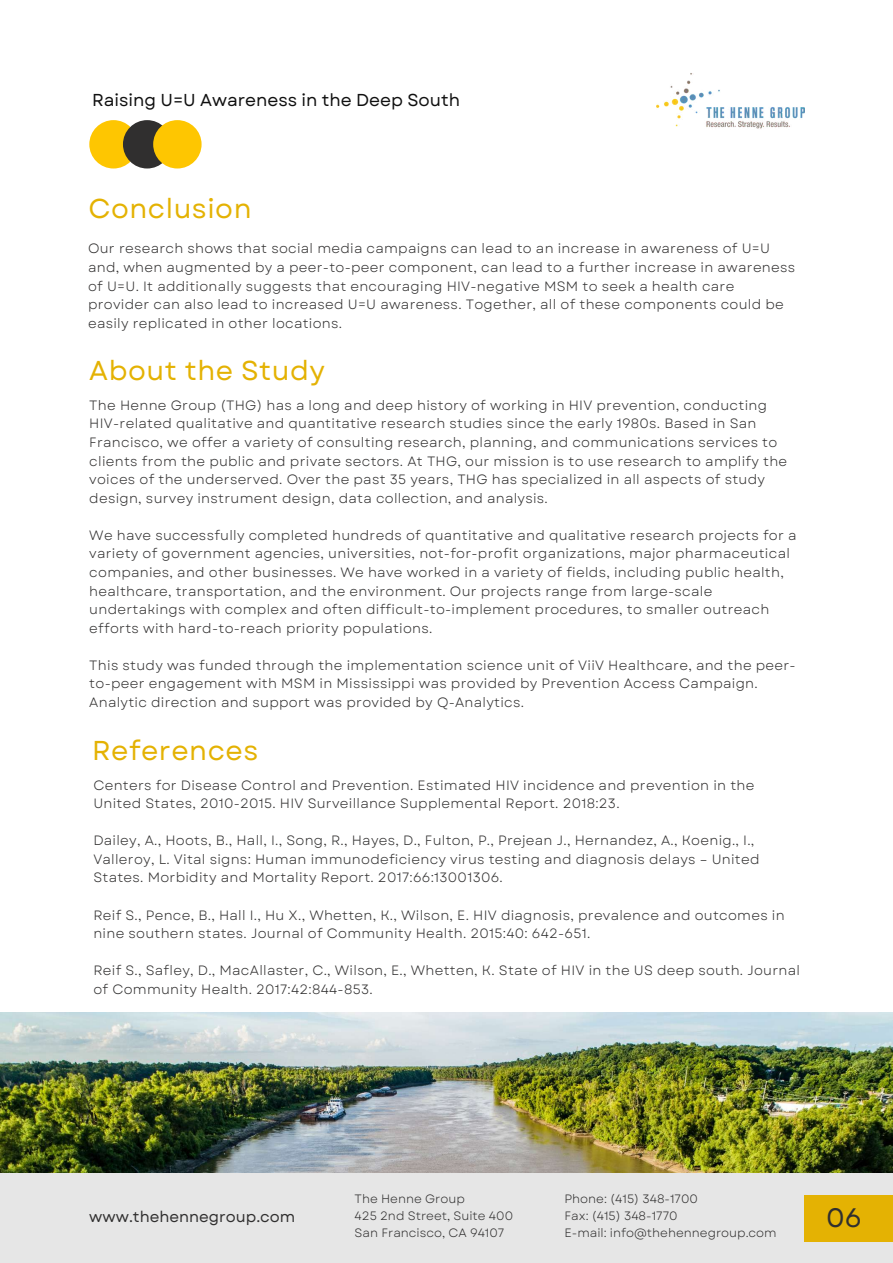
<style>
.page{position:relative;width:893px;height:1263px;background:#fff}
.page>*{position:absolute;margin:0;border:0;box-sizing:border-box;transform-origin:0 0}
.t1{font:27.22px "Garet";letter-spacing:.02em;color:#e4b203}
.t2{font:26.7px "Garet";color:#302f2f}
.t3{font:17.25px "Garet";color:#101010}
.t4{font:15.23px "Garet";color:#302f2f}
.t5{font:13.5px/18.6px "Garet";letter-spacing:.02em;color:#302f2f}
.t6{font:12.08px/16.9px "Garet";color:#302f2f}
</style>
<div class="page">
<img style="left:0;top:1013px;width:893px;height:161px">
<div style="left:0;top:1174px;width:893px;height:89px;background:#e6e6e6"></div>
<img style="left:656px;top:73px;width:148px;height:56px">
<div style="left:804px;top:1195px;width:89px;height:46px;background:#e4b203"></div>
<div style="left:89px;top:120px;width:49px;height:48px;background:#fec601;border-radius:50%"></div>
<div style="left:123px;top:120px;width:48px;height:48px;background:#302f2f;border-radius:50%"></div>
<div style="left:153px;top:120px;width:49px;height:48px;background:#fec601;border-radius:50%"></div>
<p class="t3" style="left:92px;top:87px;width:369px">Raising U=U Awareness in the Deep South</p>
<h1 class="t1" style="left:88px;top:189px;width:165px">Conclusion</h1>
<p class="t5" style="left:88px;top:239px;width:708px">Our research shows that social media campaigns can lead to an increase in awareness of U=U and, when augmented by a peer-to-peer component, can lead to a further increase in awareness of U=U. It additionally suggests that encouraging HIV-negative MSM to seek a health care provider can also lead to increased U=U awareness. Together, all of these components could be easily replicated in other locations.</p>
<h1 class="t1" style="left:89px;top:351px;width:237px">About the Study</h1>
<p class="t5" style="left:89px;top:396px;width:699px">The Henne Group (THG) has a long and deep history of working in HIV prevention, conducting HIV-related qualitative and quantitative research studies since the early 1980s. Based in San Francisco, we offer a variety of consulting research, planning, and communications services to clients from the public and private sectors. At THG, our mission is to use research to amplify the voices of the underserved. Over the past 35 years, THG has specialized in all aspects of study design, survey instrument design, data collection, and analysis.</p>
<p class="t5" style="left:89px;top:526px;width:708px">We have successfully completed hundreds of quantitative and qualitative research projects for a variety of government agencies, universities, not-for-profit organizations, major pharmaceutical companies, and other businesses. We have worked in a variety of fields, including public health, healthcare, transportation, and the environment. Our projects range from large-scale undertakings with complex and often difficult-to-implement procedures, to smaller outreach efforts with hard-to-reach priority populations.</p>
<p class="t5" style="left:89px;top:656px;width:708px">This study was funded through the implementation science unit of ViiV Healthcare, and the peer&shy;to-peer engagement with MSM in Mississippi was provided by Prevention Access Campaign.<br>Analytic direction and support was provided by Q-Analytics.</p>
<h1 class="t1" style="left:92px;top:731px;width:168px">References</h1>
<p class="t5" style="left:93px;top:776px;width:662px">Centers for Disease Control and Prevention. Estimated HIV incidence and prevention in the<br>United States, 2010-2015. HIV Surveillance Supplemental Report. 2018:23.</p>
<p class="t5" style="left:93px;top:831px;width:667px">Dailey, A., Hoots, B., Hall, I., Song, R., Hayes, D., Fulton, P., Prejean J., Hernandez, A., Koenig., I.,<br>Valleroy, L. Vital signs: Human immunodeficiency virus testing and diagnosis delays – United<br>States. Morbidity and Mortality Report. 2017:66:13001306.</p>
<p class="t5" style="left:93px;top:905px;width:693px">Reif S., Pence, B., Hall I., Hu X., Whetten, K., Wilson, E. HIV diagnosis, prevalence and outcomes in nine southern states. Journal of Community Health. 2015:40: 642-651.</p>
<p class="t5" style="left:93px;top:961px;width:708px">Reif S., Safley, D., MacAllaster, C., Wilson, E., Whetten, K. State of HIV in the US deep south. Journal of Community Health. 2017:42:844-853.</p>
<p class="t4" style="left:89px;top:1205px;width:207px">www.thehennegroup.com</p>
<p class="t6" style="left:354px;top:1191px;width:160px">The Henne Group<br>425 2nd Street, Suite 400<br>San Francisco, CA 94107</p>
<p class="t6" style="left:564px;top:1191px;width:214px">Phone: (415) 348-1700<br>Fax: (415) 348-1770<br>E-mail: info@thehennegroup.com</p>
<h2 class="t2" style="left:826px;top:1198px;width:37px">06</h2>
</div>
